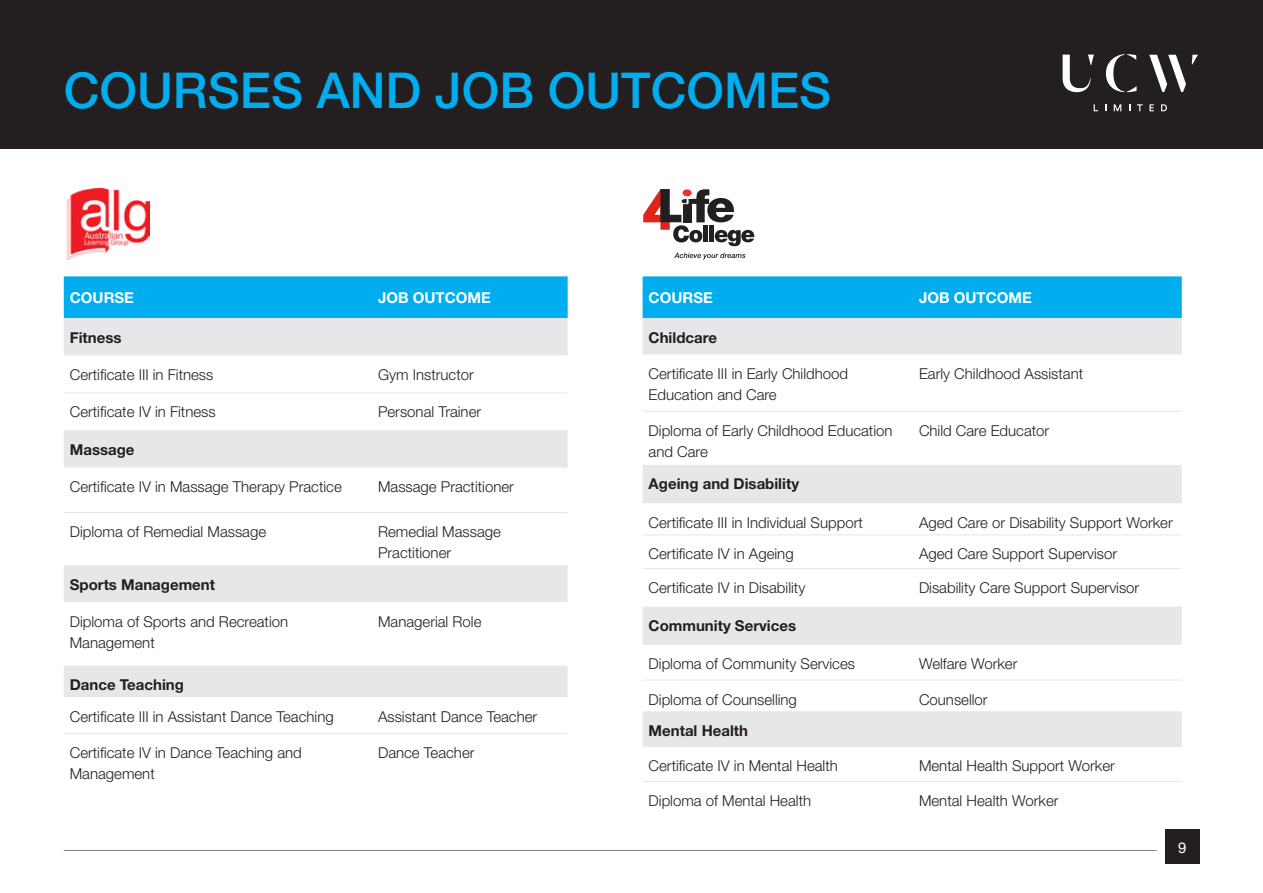
<style>
.page{position:relative;width:1263px;height:893px;background:#fff}
.page>*{position:absolute;margin:0;border:0;box-sizing:border-box;transform-origin:0 0}
.t1{font:500 49.5px "Helvetica Neue";color:#00aeef}
.t2{font:300 15px/21px "Helvetica Neue";color:#231f20}
.t3{font:700 15px "Helvetica Neue";color:#231f20}
.t4{font:700 15px "Helvetica Neue";color:#fff}
.t5{font:15px "Helvetica Neue";color:#fff}
</style>
<div class="page">
<div style="left:1165px;top:829px;width:34px;height:34px;background:#231f20"></div>
<div style="left:0;top:0;width:1263px;height:149px;background:#231f20"></div>
<svg style="left:1106px;top:54px;width:30px;height:38px"></svg>
<svg style="left:1149px;top:55px;width:49px;height:37px"></svg>
<svg style="left:1062px;top:55px;width:32px;height:37px"></svg>
<svg style="left:1114px;top:104px;width:7px;height:7px"></svg>
<svg style="left:1137px;top:104px;width:6px;height:7px"></svg>
<svg style="left:1149px;top:104px;width:5px;height:7px"></svg>
<svg style="left:1161px;top:104px;width:6px;height:7px"></svg>
<hr style="left:64px;top:850px;width:1093px;height:1px;background:#808285">
<div style="left:64px;top:276px;width:504px;height:42px;background:#00aeef"></div>
<svg style="left:64px;top:318px;width:504px;height:379px"></svg>
<hr style="left:64px;top:393px;width:308px;height:1px;background:#e6e7e8">
<hr style="left:372px;top:393px;width:196px;height:1px;background:#e6e7e8">
<hr style="left:64px;top:512px;width:308px;height:1px;background:#e6e7e8">
<hr style="left:372px;top:512px;width:196px;height:1px;background:#e6e7e8">
<hr style="left:64px;top:733px;width:308px;height:1px;background:#e6e7e8">
<hr style="left:372px;top:733px;width:196px;height:1px;background:#e6e7e8">
<div style="left:643px;top:276px;width:539px;height:42px;background:#00aeef"></div>
<svg style="left:643px;top:318px;width:539px;height:428px"></svg>
<hr style="left:643px;top:411px;width:270px;height:1px;background:#e6e7e8">
<hr style="left:913px;top:411px;width:269px;height:1px;background:#e6e7e8">
<hr style="left:643px;top:535px;width:270px;height:1px;background:#e6e7e8">
<hr style="left:913px;top:535px;width:269px;height:1px;background:#e6e7e8">
<hr style="left:643px;top:711px;width:270px;height:1px;background:#e6e7e8">
<hr style="left:913px;top:711px;width:269px;height:1px;background:#e6e7e8">
<hr style="left:643px;top:746px;width:270px;height:1px;background:#e6e7e8">
<hr style="left:913px;top:746px;width:269px;height:1px;background:#e6e7e8">
<hr style="left:643px;top:781px;width:270px;height:1px;background:#e6e7e8">
<hr style="left:913px;top:781px;width:269px;height:1px;background:#e6e7e8">
<hr style="left:643px;top:568px;width:270px;height:1px;background:#e6e7e8">
<hr style="left:913px;top:568px;width:269px;height:1px;background:#e6e7e8">
<hr style="left:643px;top:680px;width:270px;height:1px;background:#e6e7e8">
<hr style="left:913px;top:680px;width:269px;height:1px;background:#e6e7e8">
<img style="left:67px;top:189px;width:82px;height:71px">
<svg style="left:674px;top:253px;width:71px;height:7px"></svg>
<svg style="left:643px;top:189px;width:111px;height:57px"></svg>
<h1 class="t1" style="left:64px;top:61px;width:769px">COURSES AND JOB OUTCOMES</h1>
<p class="t4" style="left:70px;top:288px;width:66px">COURSE</p>
<p class="t4" style="left:378px;top:288px;width:114px">JOB OUTCOME</p>
<p class="t3" style="left:70px;top:328px;width:53px">Fitness</p>
<p class="t2" style="left:70px;top:364px;width:145px">Certificate III in Fitness</p>
<p class="t2" style="left:378px;top:364px;width:97px">Gym Instructor</p>
<p class="t2" style="left:70px;top:401px;width:147px">Certificate IV in Fitness</p>
<p class="t2" style="left:378px;top:401px;width:105px">Personal Trainer</p>
<p class="t3" style="left:70px;top:440px;width:66px">Massage</p>
<p class="t2" style="left:70px;top:476px;width:274px">Certificate IV in Massage Therapy Practice</p>
<p class="t2" style="left:378px;top:476px;width:137px">Massage Practitioner</p>
<p class="t2" style="left:70px;top:521px;width:198px">Diploma of Remedial Massage</p>
<p class="t2" style="left:378px;top:521px;width:124px">Remedial Massage<br>Practitioner</p>
<p class="t3" style="left:70px;top:575px;width:147px">Sports Management</p>
<p class="t2" style="left:70px;top:610px;width:220px">Diploma of Sports and Recreation<br>Management</p>
<p class="t2" style="left:378px;top:610px;width:105px">Managerial Role</p>
<p class="t3" style="left:70px;top:675px;width:116px">Dance Teaching</p>
<p class="t2" style="left:70px;top:706px;width:265px">Certificate III in Assistant Dance Teaching</p>
<p class="t2" style="left:378px;top:706px;width:161px">Assistant Dance Teacher</p>
<p class="t2" style="left:70px;top:742px;width:234px">Certificate IV in Dance Teaching and<br>Management</p>
<p class="t2" style="left:378px;top:742px;width:98px">Dance Teacher</p>
<p class="t4" style="left:649px;top:288px;width:66px">COURSE</p>
<p class="t4" style="left:919px;top:288px;width:114px">JOB OUTCOME</p>
<p class="t3" style="left:649px;top:328px;width:70px">Childcare</p>
<p class="t2" style="left:649px;top:363px;width:201px">Certificate III in Early Childhood<br>Education and Care</p>
<p class="t2" style="left:919px;top:363px;width:166px">Early Childhood Assistant</p>
<p class="t2" style="left:649px;top:420px;width:245px">Diploma of Early Childhood Education and Care</p>
<p class="t2" style="left:919px;top:420px;width:132px">Child Care Educator</p>
<p class="t3" style="left:649px;top:475px;width:152px">Ageing and Disability</p>
<p class="t2" style="left:649px;top:512px;width:216px">Certificate III in Individual Support</p>
<p class="t2" style="left:919px;top:512px;width:255px">Aged Care or Disability Support Worker</p>
<p class="t2" style="left:649px;top:543px;width:147px">Certificate IV in Ageing</p>
<p class="t2" style="left:919px;top:543px;width:200px">Aged Care Support Supervisor</p>
<p class="t2" style="left:649px;top:577px;width:158px">Certificate IV in Disability</p>
<p class="t2" style="left:919px;top:577px;width:222px">Disability Care Support Supervisor</p>
<p class="t3" style="left:649px;top:616px;width:149px">Community Services</p>
<p class="t2" style="left:649px;top:653px;width:208px">Diploma of Community Services</p>
<p class="t2" style="left:919px;top:653px;width:100px">Welfare Worker</p>
<p class="t2" style="left:649px;top:688px;width:150px">Diploma of Counselling</p>
<p class="t2" style="left:919px;top:688px;width:70px">Counsellor</p>
<p class="t3" style="left:649px;top:722px;width:101px">Mental Health</p>
<p class="t2" style="left:649px;top:755px;width:191px">Certificate IV in Mental Health</p>
<p class="t2" style="left:919px;top:755px;width:197px">Mental Health Support Worker</p>
<p class="t2" style="left:649px;top:790px;width:164px">Diploma of Mental Health</p>
<p class="t2" style="left:919px;top:790px;width:141px">Mental Health Worker</p>
<p class="t5" style="left:1178px;top:837px;width:10px">9</p>
</div>
